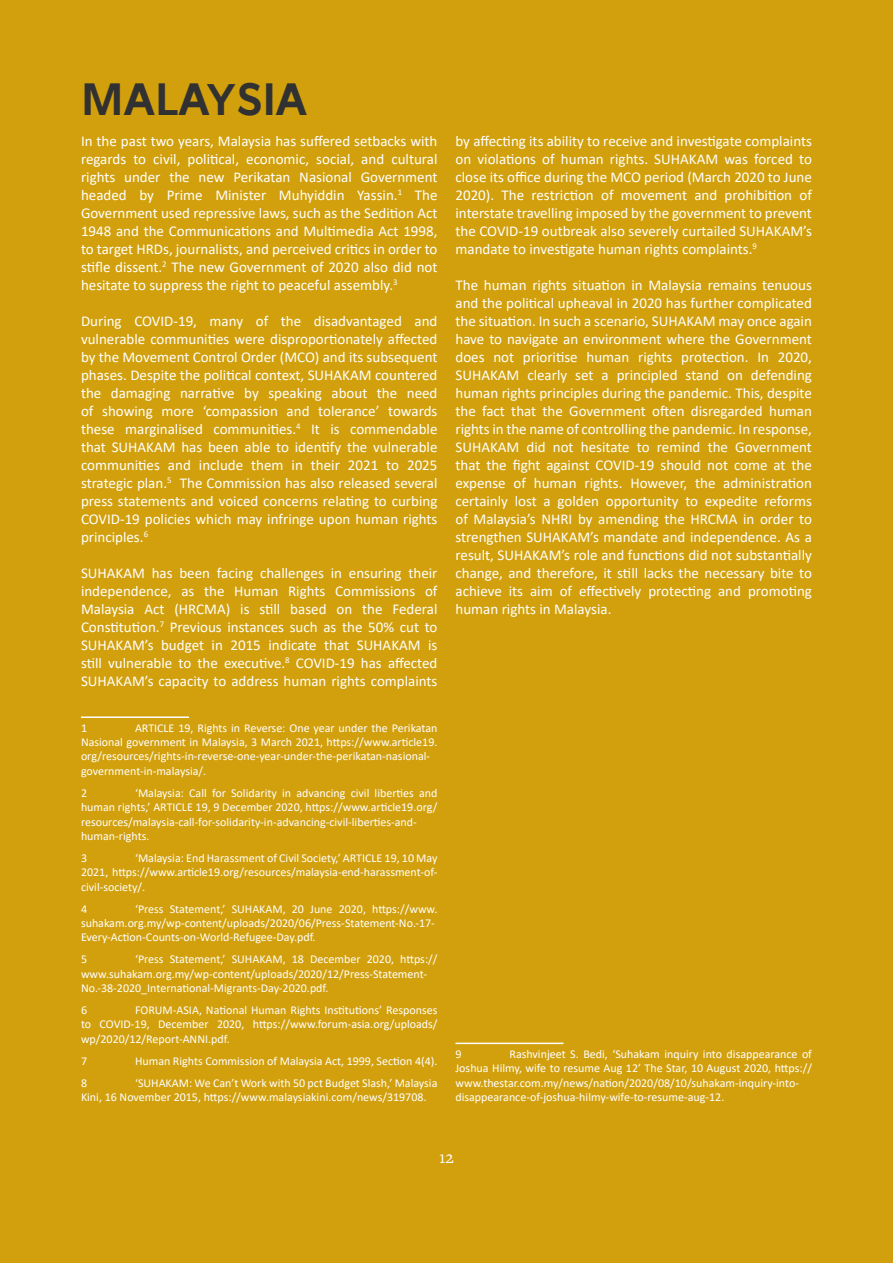
<style>
.page{position:relative;width:893px;height:1263px;background:#d2a00c}
.page>*{position:absolute;margin:0;border:0;box-sizing:border-box;transform-origin:0 0}
.t1{font:45px "Agan 65";color:#313131}
.t2{font:18px "Freight Text Pro";color:#fff}
.t3{font:15px/18px "Calibri";color:#fff;text-align:justify}
.t4{font:12px/14.4px "Calibri";color:#fff}
</style>
<div class="page">
<hr style="left:81px;top:716px;width:108px;height:2px;background:#fff">
<hr style="left:455px;top:1042px;width:108px;height:2px;background:#fff">
<h1 class="t1" style="left:81px;top:73px;width:228px">MALAYSIA</h1>
<p class="t3" style="left:81px;top:132px;width:358px">In the past two years, Malaysia has suffered setbacks with regards to civil, political, economic, social, and cultural rights under the new Perikatan Nasional Government headed by Prime Minister Muhyiddin Yassin.<sup>1</sup> The Government used repressive laws, such as the Sedition Act 1948 and the Communications and Multimedia Act 1998, to target HRDs, journalists, and perceived critics in order to stifle dissent.<sup>2</sup> The new Government of 2020 also did not hesitate to suppress the right to peaceful assembly.<sup>3</sup></p>
<p class="t3" style="left:81px;top:312px;width:358px">During COVID-19, many of the disadvantaged and vulnerable communities were disproportionately affected by the Movement Control Order (MCO) and its subsequent phases. Despite the political context, SUHAKAM countered the damaging narrative by speaking about the need of showing more ‘compassion and tolerance’ towards these marginalised communities.<sup>4</sup> It is commendable that SUHAKAM has been able to identify the vulnerable communities and include them in their 2021 to 2025 strategic plan.<sup>5</sup> The Commission has also released several press statements and voiced concerns relating to curbing COVID-19 policies which may infringe upon human rights principles.<sup>6</sup></p>
<p class="t3" style="left:81px;top:564px;width:358px">SUHAKAM has been facing challenges in ensuring their independence, as the Human Rights Commissions of Malaysia Act (HRCMA) is still based on the Federal Constitution.<sup>7</sup> Previous instances such as the 50% cut to SUHAKAM’s budget in 2015 indicate that SUHAKAM is still vulnerable to the executive.<sup>8</sup> COVID-19 has affected SUHAKAM’s capacity to address human rights complaints</p>
<p class="t4" style="left:81px;top:720px;width:8px">1</p>
<p class="t4" style="left:81px;top:720px;width:358px;text-indent:54px">ARTICLE 19, Rights in Reverse: One year under the Perikatan Nasional government in Malaysia, 3 March 2021, https://www.article19. org/resources/rights-in-reverse-one-year-under-the-perikatan-nasional&shy;government-in-malaysia/.</p>
<p class="t4" style="left:81px;top:785px;width:8px">2</p>
<p class="t4" style="left:81px;top:785px;width:358px;text-indent:54px">‘Malaysia: Call for Solidarity in advancing civil liberties and human rights,’ ARTICLE 19, 9 December 2020, https://www.article19.org/ resources/malaysia-call-for-solidarity-in-advancing-civil-liberties-and&shy;human-rights.</p>
<p class="t4" style="left:81px;top:850px;width:8px">3</p>
<p class="t4" style="left:81px;top:850px;width:358px;text-align:justify;text-indent:54px">‘Malaysia: End Harassment of Civil Society,’ ARTICLE 19, 10 May 2021, https://www.article19.org/resources/malaysia-end-harassment-of&shy;civil-society/.</p>
<p class="t4" style="left:81px;top:901px;width:8px">4</p>
<p class="t4" style="left:81px;top:901px;width:358px;text-indent:54px">‘Press Statement,’ SUHAKAM, 20 June 2020, https://www. suhakam.org.my/wp-content/uploads/2020/06/Press-Statement-No.-17-<br>Every-Action-Counts-on-World-Refugee-Day.pdf.</p>
<p class="t4" style="left:81px;top:952px;width:8px">5</p>
<p class="t4" style="left:81px;top:952px;width:358px;text-indent:54px">‘Press Statement,’ SUHAKAM, 18 December 2020, https:// www.suhakam.org.my/wp-content/uploads/2020/12/Press-Statement-<br>No.-38-2020_International-Migrants-Day-2020.pdf.</p>
<p class="t4" style="left:81px;top:1002px;width:8px">6</p>
<p class="t4" style="left:81px;top:1002px;width:358px;text-align:justify;text-indent:54px">FORUM-ASIA, National Human Rights Institutions’ Responses to COVID-19, December 2020, https://www.forum-asia.org/uploads/ wp/2020/12/Report-ANNI.pdf.</p>
<p class="t4" style="left:81px;top:1053px;width:8px">7</p>
<p class="t4" style="left:135px;top:1053px;width:304px">Human Rights Commission of Malaysia Act, 1999, Section 4(4).</p>
<p class="t4" style="left:81px;top:1075px;width:8px">8</p>
<p class="t4" style="left:81px;top:1075px;width:358px;text-indent:54px">‘SUHAKAM: We Can’t Work with 50 pct Budget Slash,’ Malaysia<br>Kini, 16 November 2015, https://www.malaysiakini.com/news/319708.</p>
<p class="t3" style="left:455px;top:132px;width:358px">by affecting its ability to receive and investigate complaints on violations of human rights. SUHAKAM was forced to close its office during the MCO period (March 2020 to June 2020). The restriction of movement and prohibition of interstate travelling imposed by the government to prevent the COVID-19 outbreak also severely curtailed SUHAKAM’s mandate to investigate human rights complaints.<sup>9</sup></p>
<p class="t3" style="left:455px;top:276px;width:358px">The human rights situation in Malaysia remains tenuous and the political upheaval in 2020 has further complicated the situation. In such a scenario, SUHAKAM may once again have to navigate an environment where the Government does not prioritise human rights protection. In 2020, SUHAKAM clearly set a principled stand on defending human rights principles during the pandemic. This, despite the fact that the Government often disregarded human rights in the name of controlling the pandemic. In response, SUHAKAM did not hesitate to remind the Government that the fight against COVID-19 should not come at the expense of human rights. However, the administration certainly lost a golden opportunity to expedite reforms of Malaysia’s NHRI by amending the HRCMA in order to strengthen SUHAKAM’s mandate and independence. As a result, SUHAKAM’s role and functions did not substantially change, and therefore, it still lacks the necessary bite to achieve its aim of effectively protecting and promoting human rights in Malaysia.</p>
<p class="t4" style="left:455px;top:1046px;width:358px;text-indent:54px">Rashvinjeet S. Bedi, ‘Suhakam inquiry into disappearance of Joshua Hilmy, wife to resume Aug 12’ The Star, 10 August 2020, https:// www.thestar.com.my/news/nation/2020/08/10/suhakam-inquiry-into&shy;disappearance-of-joshua-hilmy-wife-to-resume-aug-12.</p>
<p class="t4" style="left:455px;top:1046px;width:8px">9</p>
<p class="t2" style="left:439px;top:1145px;width:16px">12</p>
</div>
